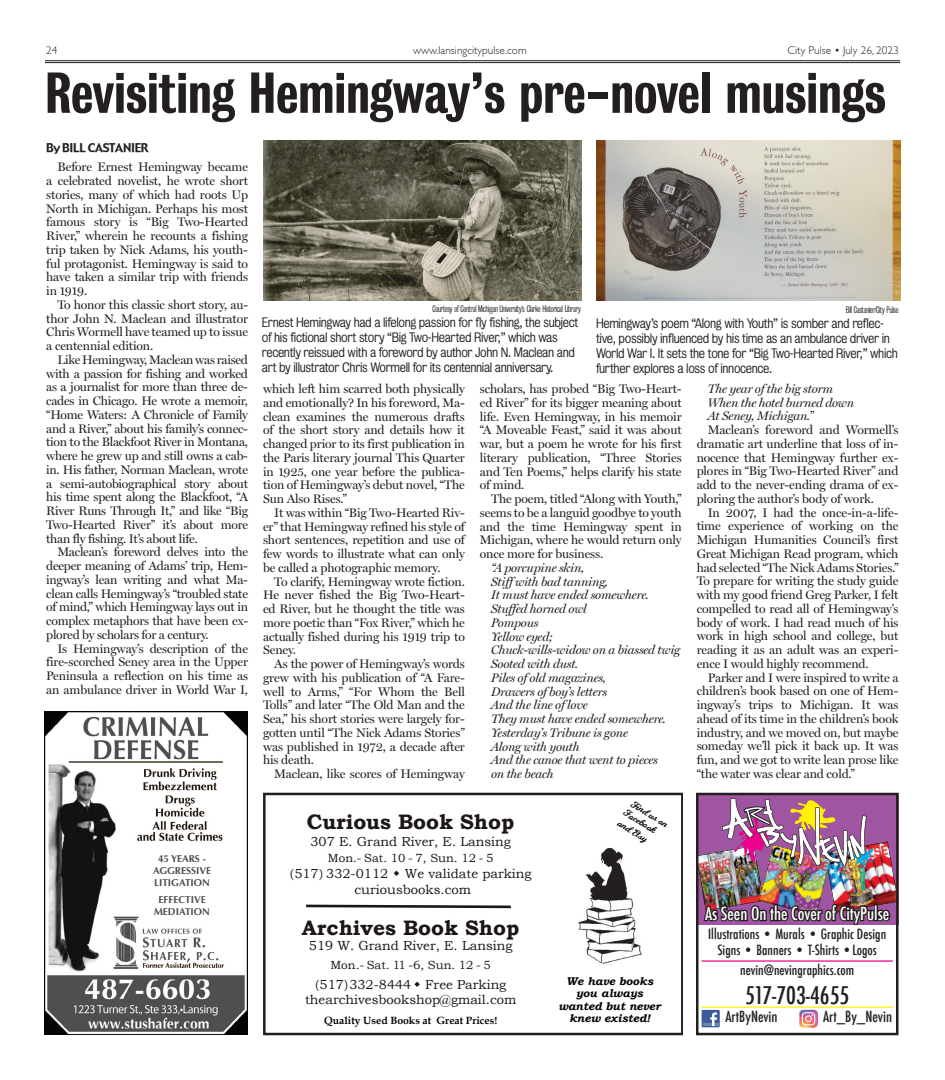
<style>
.page{position:relative;width:945px;height:1080px;background:#fff}
.page>*{position:absolute;margin:0;border:0;box-sizing:border-box;transform-origin:0 0}
.t1{font:52.5px "Bureau Grotesque Three Five";color:#231f20;scale:1.04 1}
.t2{font:500 condensed 23.75px "Futura";color:#231f20}
.t3{font:700 20.88px "Bookman Old Style";color:#1c1617}
.t4{font:500 condensed 17.5px "Futura";color:#fff}
.t5{font:500 condensed 15px "Futura";color:#231f20}
.t6{font:500 condensed 13.75px/16.5px "Futura";color:#231f20;text-align:center}
.t7{font:13.12px/15.4px "Bookman Old Style";color:#1c1617}
.t8{font:12.5px/13.8px "Miller Display";letter-spacing:-.01em;color:#231f20;text-align:justify}
.t9{font:12.5px/15px "Bureau Grotesque Five One";letter-spacing:-.03em;color:#231f20}
.t10{font:italic 12.5px/13.8px "Miller Display";letter-spacing:-.02em;color:#231f20}
.t11{font:11.88px "Gadget";letter-spacing:-.02em;color:#231f20}
.t12{font:11.75px "Bookman Old Style";color:#1c1617}
.t13{font:300 11.25px "Gill Sans";color:#231f20}
.t14{font:italic 700 11.25px/12.4px "Bookman Old Style";color:#040503;text-align:center}
.t15{font:700 10.5px "Book Antiqua";color:#040503}
.t16{font:700 10px/12px "Optima";color:#4b4c4d;text-align:center}
.t17{font:italic 9.88px/11.1px "Milkshake";color:#040503}
.t18{font:italic 700 9px/10.8px "Bookman Old Style";color:#231f20;text-align:center}
.t19{font:8.75px "Bureau Grotesque Three One";letter-spacing:-.02em;color:#231f20}
.s1{font-family:"Minion Pro"}
</style>
<div class="page">
<hr style="left:45px;top:60px;width:855px;height:3px;background:#fafaf9">
<hr style="left:45px;top:60px;width:855px;height:1px;background:#231f20">
<hr style="left:45px;top:62px;width:855px;height:1px;background:#231f20">
<img style="left:45px;top:711px;width:202px;height:324px">
<div style="left:148px;top:847px;width:68px;height:72px;background:#fff"></div>
<div style="left:702px;top:1010px;width:18px;height:17px;background:#3b5b99"></div>
<svg style="left:703px;top:1012px;width:15px;height:14px"></svg>
<img style="left:799px;top:1010px;width:18px;height:17px">
<hr style="left:702px;top:960px;width:191px;height:2px;background:#ed028c">
<div style="left:696px;top:793px;width:202px;height:242px;border:2px solid #231f20"></div>
<hr style="left:702px;top:1007px;width:191px;height:1px;background:#fff101">
<img style="left:578px;top:848px;width:64px;height:116px">
<img style="left:636px;top:836px;width:11px;height:7px">
<div style="left:263px;top:793px;width:420px;height:242px;border:3px solid #231f20"></div>
<svg style="left:306px;top:904px;width:205px;height:5px"></svg>
<img style="left:263px;top:140px;width:318px;height:160px">
<img style="left:596px;top:140px;width:304px;height:160px">
<img style="left:696px;top:798px;width:202px;height:130px">
<p class="t13" style="left:46px;top:44px;width:13px">24</p>
<p class="t13" style="left:413px;top:44px;width:115px">www.lansingcitypulse.com</p>
<p class="t13" style="left:788px;top:44px;width:113px">City Pulse • July 26, 2023</p>
<h1 class="t1" style="left:45px;top:63px;width:810px">Revisiting Hemingway’s pre-novel musings</h1>
<p class="t11" style="left:46px;top:140px;width:104px">By BILL CASTANIER</p>
<p class="t8" style="left:46px;top:160px;width:203px;text-indent:11px">Before Ernest Hemingway became a celebrated novelist, he wrote short stories, many of which had roots Up North in Michigan. Perhaps his most famous story is “Big Two-Hearted River,” wherein he recounts a fishing trip taken by Nick Adams, his youth&shy;ful protagonist. Hemingway is said to have taken a similar trip with friends in 1919.</p>
<p class="t8" style="left:46px;top:298px;width:203px;text-indent:11px">To honor this classic short story, au&shy;thor John N. Maclean and illustrator Chris Wormell have teamed up to issue a centennial edition.</p>
<p class="t8" style="left:46px;top:353px;width:203px;text-indent:11px">Like Hemingway, Maclean was raised with a passion for fishing and worked as a journalist for more than three de&shy;cades in Chicago. He wrote a memoir, “Home Waters: A Chronicle of Family and a River,” about his family’s connec&shy;tion to the Blackfoot River in Montana, where he grew up and still owns a cab&shy;in. His father, Norman Maclean, wrote a semi-autobiographical story about his time spent along the Blackfoot, “A River Runs Through It,” and like “Big Two-Hearted River” it’s about more than fly fishing. It’s about life.</p>
<p class="t8" style="left:46px;top:545px;width:203px;text-indent:11px">Maclean’s foreword delves into the deeper meaning of Adams’ trip, Hem&shy;ingway’s lean writing and what Ma&shy;clean calls Hemingway’s “troubled state of mind,” which Hemingway lays out in complex metaphors that have been ex&shy;plored by scholars for a century.</p>
<p class="t8" style="left:46px;top:641px;width:203px;text-indent:11px">Is Hemingway’s description of the fire-scorched Seney area in the Upper Peninsula a reflection on his time as an ambulance driver in World War I,</p>
<p class="t19" style="left:433px;top:304px;width:150px">Courtesy of Central Michigan University’s Clarke Historical Library</p>
<p class="t9" style="left:262px;top:315px;width:318px">Ernest Hemingway had a lifelong passion for fly fishing, the subject of his fictional short story “Big Two-Hearted River,” which was recently reissued with a foreword by author John N. Maclean and art by illustrator Chris Wormell for its centennial anniversary.</p>
<p class="t19" style="left:846px;top:305px;width:54px">Bill Castanier/City Pulse</p>
<p class="t9" style="left:596px;top:316px;width:303px">Hemingway’s poem “Along with Youth” is somber and reflec&shy;tive, possibly influenced by his time as an ambulance driver in World War I. It sets the tone for “Big Two-Hearted River,” which further explores a loss of innocence.</p>
<p class="t10" style="left:708px;top:382px;width:148px">The year of the big storm<br>When the hotel burned down<br>At Seney, Michigan.”</p>
<p class="t8" style="left:697px;top:423px;width:203px;text-indent:11px">Maclean’s foreword and Wormell’s dramatic art underline that loss of in&shy;nocence that Hemingway further ex&shy;plores in “Big Two-Hearted River” and add to the never-ending drama of ex&shy;ploring the author’s body of work.</p>
<p class="t8" style="left:697px;top:506px;width:203px;text-indent:11px">In 2007, I had the once-in-a-life&shy;time experience of working on the Michigan Humanities Council’s first Great Michigan Read program, which had selected “The Nick Adams Stories.” To prepare for writing the study guide with my good friend Greg Parker, I felt compelled to read all of Hemingway’s body of work. I had read much of his work in high school and college, but reading it as an adult was an experi&shy;ence I would highly recommend.</p>
<p class="t8" style="left:697px;top:671px;width:203px;text-indent:11px">Parker and I were inspired to write a children’s book based on one of Hem&shy;ingway’s trips to Michigan. It was ahead of its time in the children’s book industry, and we moved on, but maybe someday we’ll pick it back up. It was fun, and we got to write lean prose like “the water was clear and cold.”</p>
<p class="t8" style="left:263px;top:382px;width:203px">which left him scarred both physically and emotionally? In his foreword, Ma&shy;clean examines the numerous drafts of the short story and details how it changed prior to its first publication in the Paris literary journal This Quarter in 1925, one year before the publica&shy;tion of Hemingway’s debut novel, “The Sun Also Rises.”</p>
<p class="t8" style="left:263px;top:506px;width:203px;text-indent:11px">It was within “Big Two-Hearted Riv&shy;er” that Hemingway refined his style of short sentences, repetition and use of few words to illustrate what can only be called a photographic memory.</p>
<p class="t8" style="left:263px;top:574px;width:203px;text-indent:11px">To clarify, Hemingway wrote fiction.<br>He never fished the Big Two-Heart&shy;ed River, but he thought the title was more poetic than “Fox River,” which he actually fished during his 1919 trip to Seney.</p>
<p class="t8" style="left:263px;top:657px;width:203px;text-indent:11px">As the power of Hemingway’s words grew with his publication of “A Fare&shy;well to Arms,” “For Whom the Bell Tolls” and later “The Old Man and the Sea,” his short stories were largely for&shy;gotten until “The Nick Adams Stories” was published in 1972, a decade after his death.</p>
<p class="t8" style="left:274px;top:767px;width:192px">Maclean, like scores of Hemingway</p>
<p class="t8" style="left:480px;top:382px;width:203px">scholars, has probed “Big Two-Heart&shy;ed River” for its bigger meaning about life. Even Hemingway, in his memoir “A Moveable Feast,” said it was about war, but a poem he wrote for his first literary publication, “Three Stories and Ten Poems,” helps clarify his state of mind.</p>
<p class="t8" style="left:480px;top:492px;width:203px;text-indent:11px">The poem, titled “Along with Youth,” seems to be a languid goodbye to youth and the time Hemingway spent in Michigan, where he would return only once more for business.</p>
<p class="t10" style="left:491px;top:561px;width:191px">“A porcupine skin,<br>Stiff with bad tanning,<br>It must have ended somewhere.<br>Stuffed horned owl<br>Pompous<br>Yellow eyed;<br>Chuck-wills-widow on a biassed twig<br>Sooted with dust.<br>Piles of old magazines,<br>Drawers of boy’s letters<br>And the line of love<br>They must have ended somewhere.<br>Yesterday’s Tribune is gone<br>Along with youth<br>And the canoe that went to pieces<br>on the beach</p>
<p class="t16" style="left:153px;top:852px;width:59px">45 YEARS -<br>AGGRESSIVE<br>LITIGATION</p>
<p class="t16" style="left:154px;top:894px;width:57px">EFFECTIVE<br>MEDIATION</p>
<h3 class="t3" style="left:307px;top:807px;width:209px">Curious Book Shop</h3>
<p class="t7" style="left:310px;top:834px;width:202px">307 E. Grand River, E. Lansing</p>
<p class="t12" style="left:328px;top:850px;width:167px">Mon.- Sat. 10 - 7, Sun. 12 - 5</p>
<p class="t7" style="left:290px;top:866px;width:100px"><span class="s1">(</span>517<span class="s1">)</span> 332-0112</p>
<p class="t7" style="left:354px;top:866px;width:179px;text-indent:50px">We validate parking curiousbooks.com</p>
<h3 class="t3" style="left:302px;top:913px;width:219px">Archives Book Shop</h3>
<p class="t7" style="left:309px;top:938px;width:205px">519 W. Grand River, E. Lansing</p>
<p class="t12" style="left:330px;top:958px;width:162px">Mon.- Sat. 11 -6, Sun. 12 - 5</p>
<p class="t7" style="left:305px;top:977px;width:213px;line-height:14.8px;text-align:center"><span class="s1">(</span>517<span class="s1">)</span> 332-8444 Free Parking thearchivesbookshop@gmail.com</p>
<p class="t15" style="left:324px;top:1014px;width:175px">Quality Used Books at Great Prices!</p>
<p class="t17" style="left:633px;top:798px;width:45px;rotate:32deg">Find us on<br>Facebook</p>
<p class="t17" style="left:621px;top:818px;width:35px;rotate:32deg">and Etsy</p>
<p class="t14" style="left:558px;top:975px;width:104px">We have books you always wanted but never knew existed!</p>
<p class="t18" style="left:568px;top:982px;width:88px">always wanted bu ver knew exis</p>
<h3 class="t4" style="left:705px;top:902px;width:186px">As Seen On the Cover of CityPulse</h3>
<p class="t6" style="left:708px;top:925px;width:179px">Illustrations • Murals • Graphic Design<br>Signs • Banners • T-Shirts •Logos</p>
<p class="t6" style="left:740px;top:962px;width:116px">nevin@nevingraphics.com</p>
<h2 class="t2" style="left:745px;top:980px;width:106px">517-703-4655</h2>
<p class="t5" style="left:726px;top:1007px;width:54px">ArtByNevin</p>
<p class="t5" style="left:823px;top:1007px;width:71px">Art_By_Nevin</p>
</div>
